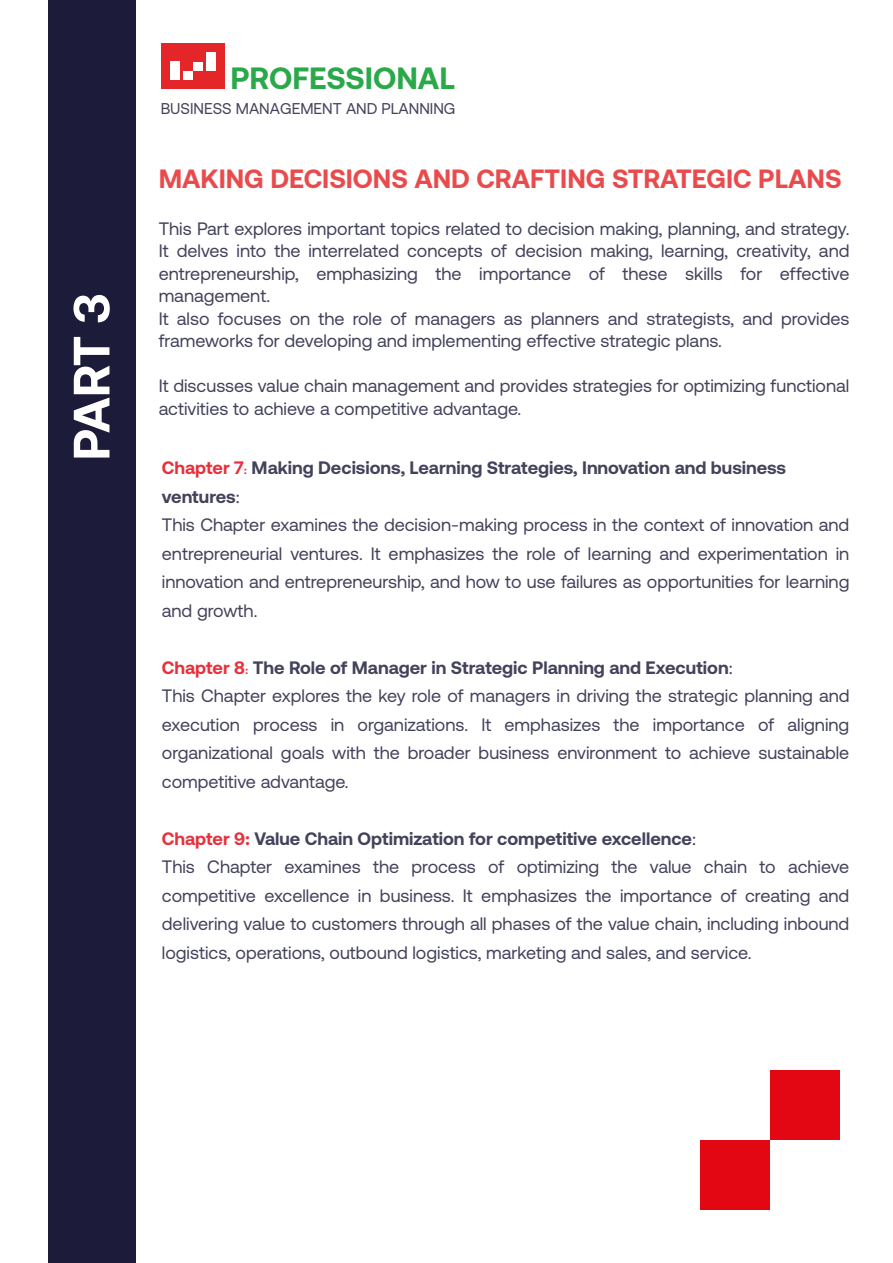
<style>
.page{position:relative;width:893px;height:1263px;background:#fff}
.page>*{position:absolute;margin:0;border:0;box-sizing:border-box;transform-origin:0 0}
.t1{font:700 51px "Aeonik TRIAL";color:#fff}
.t2{font:700 30.75px "Aeonik TRIAL";color:#2ba94a}
.t3{font:700 26.4px "Aeonik TRIAL";color:#e52629}
.t4{font:18px/28.5px "Aeonik TRIAL";color:#1c1b39}
.t5{font:15.6px "Aeonik TRIAL";color:#1c1b39}
.s1{font-weight:700;color:#e30613}
.s2{font-family:"Adobe Arabic";font-weight:700;color:#e30613}
.s3{font-weight:700}
.s4{font-family:"Myriad Pro"}
.s5{font-family:"Myriad Pro";font-weight:700;color:#e30613}
</style>
<div class="page">
<div style="left:48px;top:0;width:87px;height:1263px;background:#1c1b39"></div>
<div style="left:161px;top:44px;width:64px;height:45px;background:#e52629"></div>
<div style="left:184px;top:71px;width:9px;height:9px;background:#fff"></div>
<div style="left:193px;top:62px;width:9px;height:9px;background:#fff"></div>
<div style="left:207px;top:53px;width:9px;height:18px;background:#fff"></div>
<div style="left:170px;top:62px;width:10px;height:18px;background:#fff"></div>
<div style="left:701px;top:1140px;width:69px;height:69px;background:#e30613"></div>
<div style="left:770px;top:1070px;width:70px;height:70px;background:#e30613"></div>
<h1 class="t1" style="left:72px;top:461px;width:169px;rotate:-90deg">PART 3</h1>
<h2 class="t2" style="left:230px;top:66px;width:226px">PROFESSIONAL</h2>
<p class="t5" style="left:161px;top:103px;width:296px">BUSINESS MANAGEMENT AND PLANNING</p>
<h3 class="t3" style="left:159px;top:169px;width:684px">MAKING DECISIONS AND CRAFTING STRATEGIC PLANS</h3>
<p class="t4" style="left:159px;top:219px;width:692px;line-height:22.5px">This Part explores important topics related to decision making, planning, and strategy.<br>It delves into the interrelated concepts of decision making, learning, creativity, and entrepreneurship, emphasizing the importance of these skills for effective management.<br>It also focuses on the role of managers as planners and strategists, and provides frameworks for developing and implementing effective strategic plans.</p>
<p class="t4" style="left:159px;top:376px;width:692px;line-height:22.5px">It discusses value chain management and provides strategies for optimizing functional activities to achieve a competitive advantage.</p>
<p class="t4" style="left:162px;top:455px;width:689px"><span class="s1">Chapter 7</span><span class="s2">:</span> <span class="s3">Making Decisions, Learning Strategies, Innovation and business ventures</span><span class="s4">:<br></span>This Chapter examines the decision-making process in the context of innovation and entrepreneurial ventures. It emphasizes the role of learning and experimentation in innovation and entrepreneurship, and how to use failures as opportunities for learning and growth.</p>
<p class="t4" style="left:162px;top:655px;width:689px"><span class="s1">Chapter 8</span><span class="s2">:</span> <span class="s3">The Role of Manager in Strategic Planning and Execution</span><span class="s4">:<br></span>This Chapter explores the key role of managers in driving the strategic planning and execution process in organizations. It emphasizes the importance of aligning organizational goals with the broader business environment to achieve sustainable competitive advantage.</p>
<p class="t4" style="left:162px;top:826px;width:689px"><span class="s1">Chapter 9</span><span class="s5">:</span> <span class="s3">Value Chain Optimization for competitive excellence</span><span class="s4">:<br></span>This Chapter examines the process of optimizing the value chain to achieve competitive excellence in business. It emphasizes the importance of creating and delivering value to customers through all phases of the value chain, including inbound logistics, operations, outbound logistics, marketing and sales, and service.</p>
</div>
